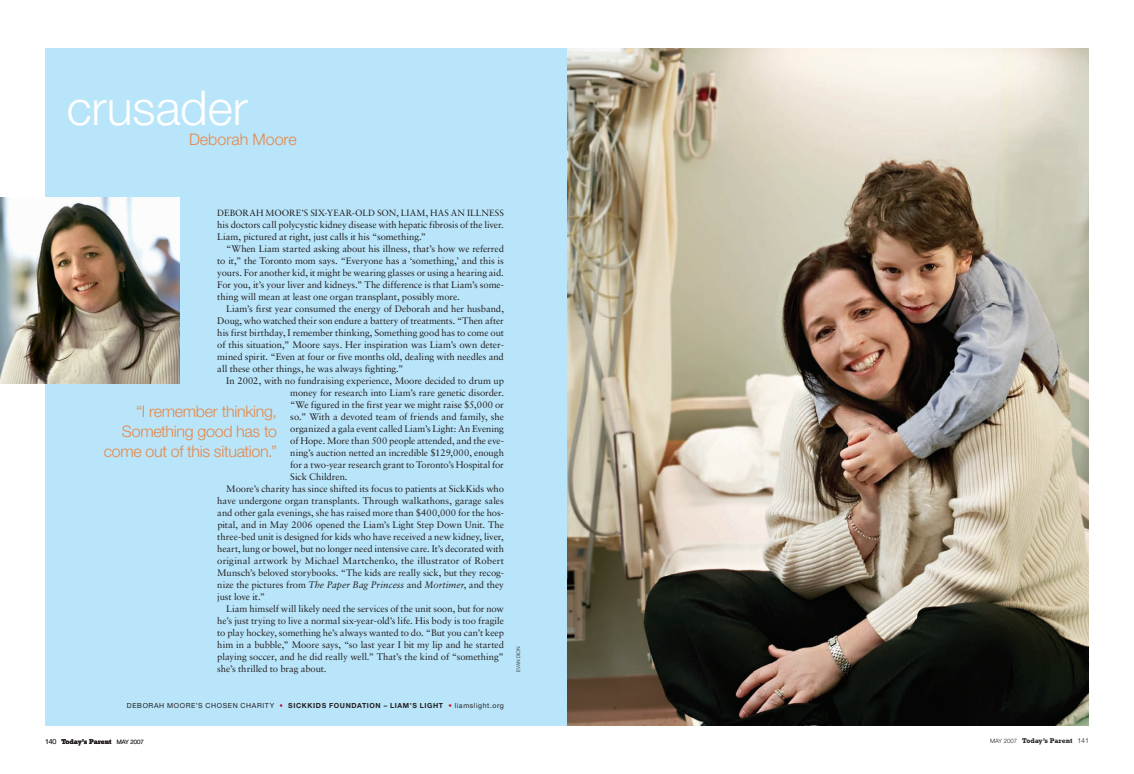
<style>
.page{position:relative;width:1134px;height:774px;background:#fff}
.page>*{position:absolute;margin:0;border:0;box-sizing:border-box;transform-origin:0 0}
.t1{font:300 48px "Helvetica Neue";color:#fff}
.t2{font:300 16px/20px "Helvetica Neue";letter-spacing:-.02em;color:#e68748;text-align:right}
.t3{font:300 16px "Helvetica Neue";color:#e68748}
.t4{font:9.5px/12px "Sabon";color:#231f20;text-align:justify}
.t5{font:9px "Sabon";letter-spacing:.015em;color:#231f20}
.t6{font:7px "Helvetica Neue";letter-spacing:.085em;color:#231f20}
.t7{font:700 7px "Rockwell";color:#231f20}
.t8{font:300 5px "Helvetica Neue";color:#231f20}
.s1{font-style:italic}
.s2{font-weight:700;color:#c3102e}
.s3{font-weight:700}
.s4{font-family:"Helvetica Neue";font-weight:300}
.s5{font-family:"Helvetica Neue";font-weight:300;font-size:6px}
</style>
<div class="page">
<div style="left:45px;top:48px;width:522px;height:678px;background:#b9e5fa"></div>
<img style="left:0;top:198px;width:179px;height:186px">
<img style="left:567px;top:48px;width:522px;height:678px">
<h1 class="t1" style="left:67px;top:79px;width:183px">crusader</h1>
<h2 class="t3" style="left:189px;top:129px;width:109px">Deborah Moore</h2>
<p class="t5" style="left:217px;top:208px;width:288px">Deborah Moore’s six-year-old son, Liam, has an illness</p>
<p class="t4" style="left:217px;top:219px;width:288px">his doctors call polycystic kidney disease with hepatic fibrosis of the liver.<br>Liam, pictured at right, just calls it his “something.”</p>
<p class="t4" style="left:217px;top:243px;width:288px;text-indent:9px">“When Liam started asking about his illness, that’s how we referred to it,” the Toronto mom says. “Everyone has a ‘something,’ and this is yours. For another kid, it might be wearing glasses or using a hearing aid.<br>For you, it’s your liver and kidneys.” The difference is that Liam’s some&shy;thing will mean at least one organ transplant, possibly more.</p>
<p class="t4" style="left:217px;top:303px;width:288px;text-indent:9px">Liam’s first year consumed the energy of Deborah and her husband, Doug, who watched their son endure a battery of treatments. “Then after his first birthday, I remember thinking, Something good has to come out of this situation,” Moore says. Her inspiration was Liam’s own deter&shy;mined spirit. “Even at four or five months old, dealing with needles and all these other things, he was always fighting.”</p>
<p class="t4" style="left:226px;top:375px;width:279px">In 2002, with no fundraising experience, Moore decided to drum up</p>
<p class="t4" style="left:290px;top:387px;width:215px">money for research into Liam’s rare genetic disorder.</p>
<p class="t4" style="left:290px;top:399px;width:215px">“We figured in the first year we might raise $5,000 or</p>
<p class="t4" style="left:290px;top:411px;width:215px">so.” With a devoted team of friends and family, she</p>
<p class="t4" style="left:290px;top:423px;width:215px">organized a gala event called Liam’s Light: An Evening</p>
<p class="t4" style="left:290px;top:435px;width:215px">of Hope. More than 500 people attended, and the eve-</p>
<p class="t4" style="left:290px;top:447px;width:215px">ning’s auction netted an incredible $129,000, enough</p>
<p class="t4" style="left:290px;top:459px;width:215px">for a two-year research grant to Toronto’s Hospital for</p>
<p class="t4" style="left:290px;top:471px;width:59px">Sick Children.</p>
<p class="t4" style="left:226px;top:483px;width:279px">Moore’s charity has since shifted its focus to patients at SickKids who</p>
<p class="t4" style="left:217px;top:495px;width:288px">have undergone organ transplants. Through walkathons, garage sales</p>
<p class="t4" style="left:217px;top:507px;width:288px">and other gala evenings, she has raised more than $400,000 for the hos-</p>
<p class="t4" style="left:217px;top:519px;width:288px">pital, and in May 2006 opened the Liam’s Light Step Down Unit. The</p>
<p class="t4" style="left:217px;top:531px;width:288px">three-bed unit is designed for kids who have received a new kidney, liver,</p>
<p class="t4" style="left:217px;top:543px;width:288px">heart, lung or bowel, but no longer need intensive care. It’s decorated with</p>
<p class="t4" style="left:217px;top:555px;width:288px">original artwork by Michael Martchenko, the illustrator of Robert</p>
<p class="t4" style="left:217px;top:567px;width:288px">Munsch’s beloved storybooks. “The kids are really sick, but they recog-</p>
<p class="t4" style="left:217px;top:579px;width:288px">nize the pictures from <span class="s1">The Paper Bag Princess</span> and <span class="s1">Mortimer</span>, and they</p>
<p class="t4" style="left:217px;top:591px;width:49px">just love it.”</p>
<p class="t4" style="left:226px;top:603px;width:279px">Liam himself will likely need the services of the unit soon, but for now</p>
<p class="t4" style="left:217px;top:615px;width:288px">he’s just trying to live a normal six-year-old’s life. His body is too fragile</p>
<p class="t4" style="left:217px;top:627px;width:288px">to play hockey, something he’s always wanted to do. “But you can’t keep</p>
<p class="t4" style="left:217px;top:639px;width:288px">him in a bubble,” Moore says, “so last year I bit my lip and he started</p>
<p class="t4" style="left:217px;top:651px;width:288px">playing soccer, and he did really well.” That’s the kind of “something”</p>
<p class="t4" style="left:217px;top:663px;width:111px">she’s thrilled to brag about.</p>
<h2 class="t2" style="left:104px;top:401px;width:175px">“I remember thinking,<br>Something good has to come out of this situation.”</h2>
<p class="t6" style="left:127px;top:701px;width:379px">DEBORAH MOORE’S CHOSEN CHARITY <span class="s2">•</span> <span class="s3">SICKKIDS FOUNDATION – LIAM’S LIGHT</span> <span class="s2">•</span> LIAMSLIGHT.ORG</p>
<p class="t8" style="left:515px;top:672px;width:27px;rotate:-90deg">evan dion</p>
<p class="t7" style="left:45px;top:737px;width:100px"><span class="s4">140</span> Today’s Parent <span class="s5">May 2007</span></p>
<p class="t7" style="left:990px;top:737px;width:100px"><span class="s5">May 2007</span> Today’s Parent <span class="s4">141</span></p>
</div>
